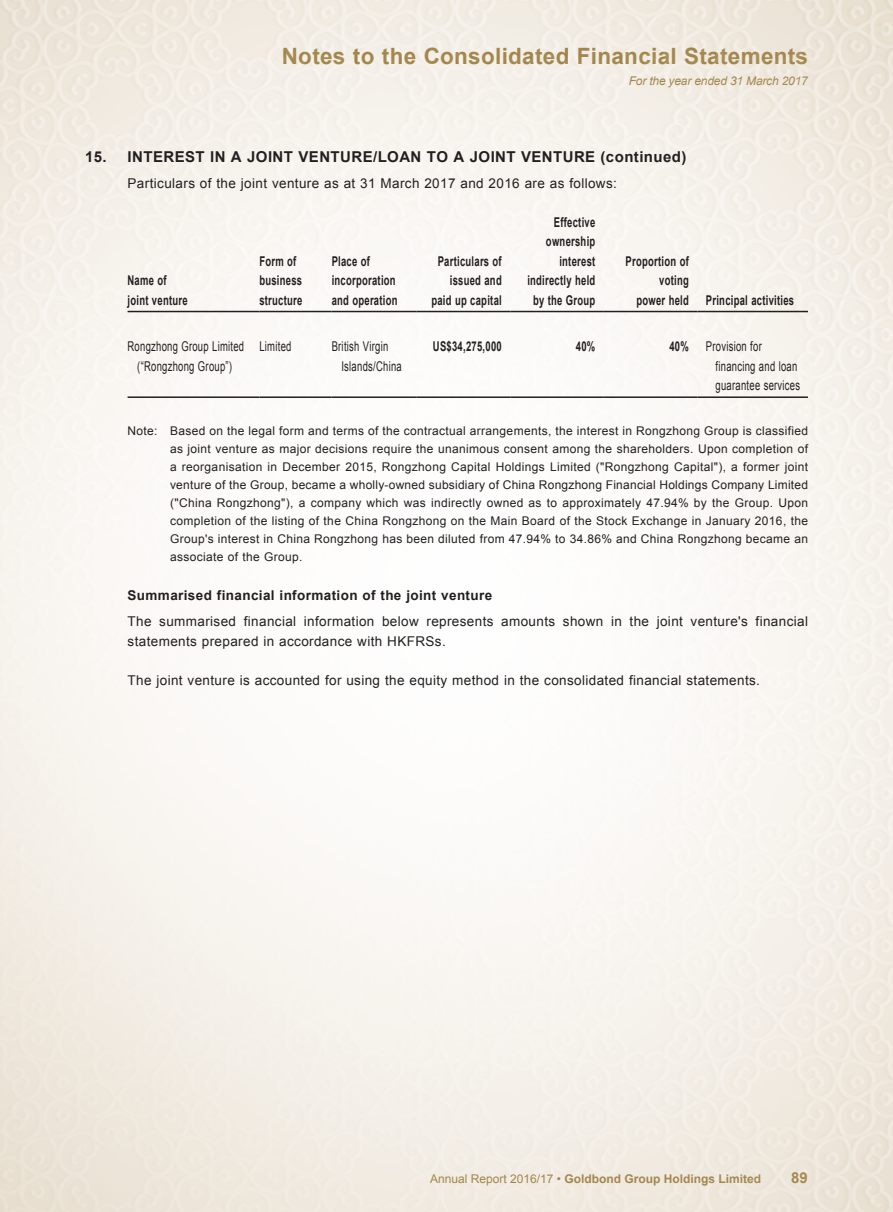
<style>
.page{position:relative;width:893px;height:1212px;background:#fff}
.page>*{position:absolute;margin:0;border:0;box-sizing:border-box;transform-origin:0 0}
.t1{font:700 22.5px "Arial";letter-spacing:.015em;color:#937532}
.t2{font:700 15px "Arial";letter-spacing:.03em;color:#231f20}
.t3{font:700 15px "Arial";color:#937532}
.t4{font:13.5px/19.5px "Arial";letter-spacing:.03em;color:#231f20}
.t5{font:700 13.5px/19.5px "Arial";letter-spacing:.03em;color:#231f20;scale:.7 1}
.t6{font:13.5px/19.5px "Arial";letter-spacing:.03em;color:#231f20;scale:.7 1}
.t7{font:700 13.5px "Arial";letter-spacing:.03em;color:#231f20}
.t8{font:12px/18px "Arial";letter-spacing:.03em;color:#231f20;text-align:justify}
.t9{font:700 12px "Arial";color:#937532}
.t10{font:italic 12px "Arial";letter-spacing:-.015em;color:#937532}
.s1{font-weight:400}
</style>
<div class="page">
<hr style="left:128px;top:311px;width:131px;height:1px;background:#231f20">
<hr style="left:259px;top:311px;width:73px;height:1px;background:#231f20">
<hr style="left:332px;top:311px;width:85px;height:1px;background:#231f20">
<hr style="left:417px;top:311px;width:93px;height:1px;background:#231f20">
<hr style="left:510px;top:311px;width:94px;height:1px;background:#231f20">
<hr style="left:604px;top:311px;width:93px;height:1px;background:#231f20">
<hr style="left:697px;top:311px;width:111px;height:1px;background:#231f20">
<hr style="left:128px;top:396px;width:131px;height:2px;background:#231f20">
<hr style="left:259px;top:396px;width:73px;height:2px;background:#231f20">
<hr style="left:332px;top:396px;width:85px;height:2px;background:#231f20">
<hr style="left:417px;top:396px;width:93px;height:2px;background:#231f20">
<hr style="left:510px;top:396px;width:94px;height:2px;background:#231f20">
<hr style="left:604px;top:396px;width:93px;height:2px;background:#231f20">
<hr style="left:697px;top:396px;width:111px;height:2px;background:#231f20">
<h1 class="t1" style="left:282px;top:42px;width:528px">Notes to the Consolidated Financial Statements</h1>
<p class="t10" style="left:629px;top:73px;width:181px">For the year ended 31 March 2017</p>
<p class="t2" style="left:85px;top:147px;width:603px">15. INTEREST IN A JOINT VENTURE/LOAN TO A JOINT VENTURE (continued)</p>
<p class="t4" style="left:128px;top:173px;width:491px">Particulars of the joint venture as at 31 March 2017 and 2016 are as follows:</p>
<p class="t5" style="left:128px;top:271px;width:87px">Name of joint venture</p>
<p class="t5" style="left:259px;top:252px;width:63px">Form of business structure</p>
<p class="t5" style="left:332px;top:252px;width:96px">Place of incorporation and operation</p>
<p class="t5" style="left:431px;top:252px;width:102px;text-align:right">Particulars of issued and paid up capital</p>
<p class="t5" style="left:527px;top:212px;width:99px;text-align:right">Effective ownership interest indirectly held by the Group</p>
<p class="t5" style="left:626px;top:251px;width:92px;text-align:right">Proportion of voting<br>power held</p>
<p class="t5" style="left:706px;top:290px;width:128px">Principal activities</p>
<p class="t6" style="left:128px;top:337px;width:168px;text-align:center">Rongzhong Group Limited (“Rongzhong Group”)</p>
<p class="t6" style="left:259px;top:337px;width:47px">Limited</p>
<p class="t6" style="left:341px;top:337px;width:88px;text-indent:-10px">British Virgin<br>Islands/China</p>
<p class="t5" style="left:433px;top:337px;width:100px">US$34,275,000</p>
<p class="t5" style="left:576px;top:337px;width:29px">40%</p>
<p class="t5" style="left:669px;top:337px;width:29px">40%</p>
<p class="t6" style="left:716px;top:337px;width:122px;text-indent:-10px">Provision for financing and loan guarantee services</p>
<p class="t8" style="left:170px;top:422px;width:640px;text-indent:-43px">Note: Based on the legal form and terms of the contractual arrangements, the interest in Rongzhong Group is classified as joint venture as major decisions require the unanimous consent among the shareholders. Upon completion of a reorganisation in December 2015, Rongzhong Capital Holdings Limited ("Rongzhong Capital"), a former joint venture of the Group, became a wholly-owned subsidiary of China Rongzhong Financial Holdings Company Limited ("China Rongzhong"), a company which was indirectly owned as to approximately 47.94% by the Group. Upon completion of the listing of the China Rongzhong on the Main Board of the Stock Exchange in January 2016, the Group's interest in China Rongzhong has been diluted from 47.94% to 34.86% and China Rongzhong became an associate of the Group.</p>
<p class="t7" style="left:128px;top:587px;width:366px">Summarised financial information of the joint venture</p>
<p class="t4" style="left:128px;top:612px;width:682px">The summarised financial information below represents amounts shown in the joint venture's financial statements prepared in accordance with HKFRSs.</p>
<p class="t4" style="left:128px;top:670px;width:634px">The joint venture is accounted for using the equity method in the consolidated financial statements.</p>
<p class="t9" style="left:430px;top:1171px;width:332px"><span class="s1">Annual Report 2016/17 •</span> Goldbond Group Holdings Limited</p>
<p class="t3" style="left:791px;top:1168px;width:18px">89</p>
</div>
